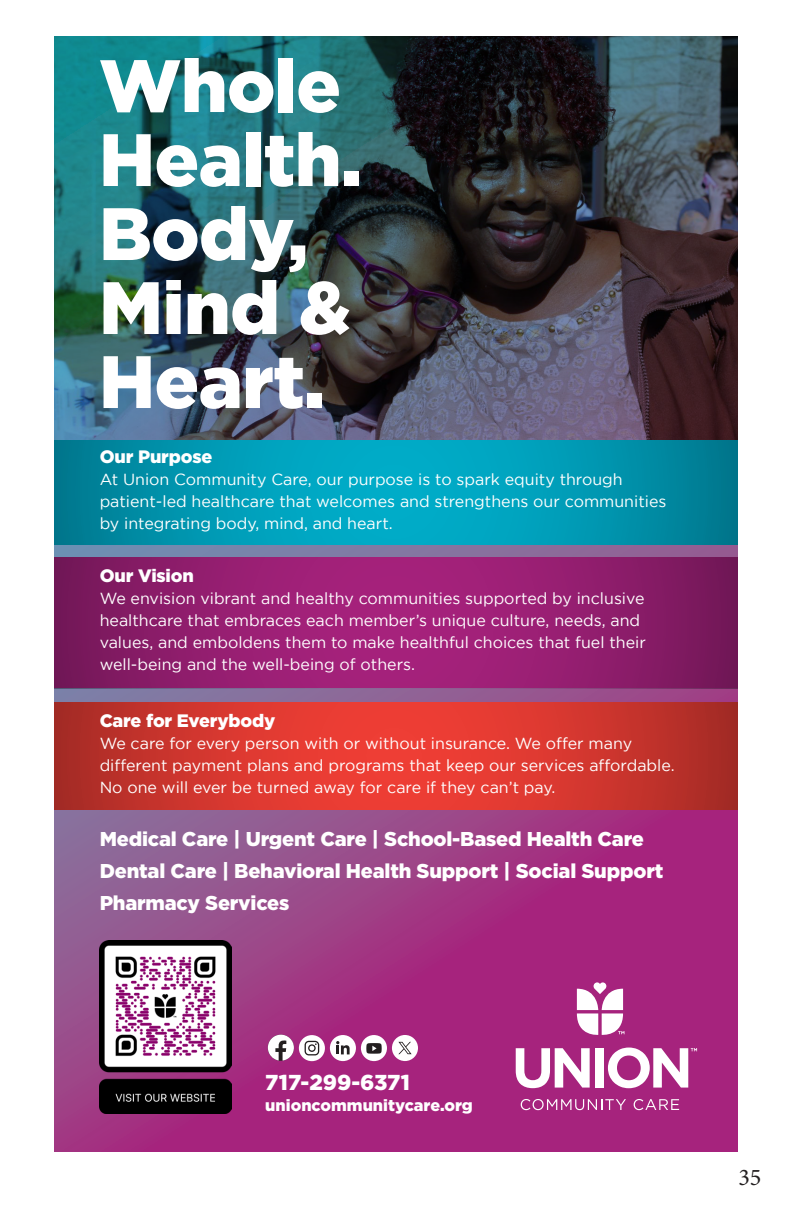
<style>
.page{position:relative;width:792px;height:1224px;background:#fff}
.page>*{position:absolute;margin:0;border:0;box-sizing:border-box;transform-origin:0 0}
.t1{font:900 74px/74px "Gotham";letter-spacing:-.01em;color:#fff}
.t2{font:24px "Minion Pro";color:#231f20}
.t3{font:900 21.6px "Gotham";color:#fff}
.t4{font:900 20px/32px "Gotham";letter-spacing:-.01em;color:#fff}
.t5{font:900 18px "Gotham";letter-spacing:-.01em;color:#fff}
.t6{font:900 16.2px "Gotham";color:#fff}
.t7{font:16px/22px "Gotham";color:#fff}
</style>
<div class="page">
<img style="left:54px;top:36px;width:684px;height:1116px">
<img style="left:100px;top:940px;width:131px;height:173px">
<svg style="left:54px;top:440px;width:684px;height:105px;background:#0098b2"></svg>
<svg style="left:54px;top:557px;width:684px;height:132px;background:#921e6e"></svg>
<svg style="left:54px;top:702px;width:684px;height:108px;background:#d2362e"></svg>
<svg style="left:521px;top:1099px;width:105px;height:11px"></svg>
<svg style="left:634px;top:1099px;width:45px;height:11px"></svg>
<svg style="left:516px;top:1048px;width:74px;height:40px"></svg>
<div style="left:595px;top:1048px;width:9px;height:40px;background:#fff"></div>
<svg style="left:608px;top:1048px;width:89px;height:40px"></svg>
<svg style="left:577px;top:982px;width:47px;height:55px"></svg>
<svg style="left:268px;top:1035px;width:26px;height:26px"></svg>
<svg style="left:299px;top:1035px;width:26px;height:26px"></svg>
<svg style="left:305px;top:1041px;width:14px;height:14px"></svg>
<div style="left:330px;top:1035px;width:26px;height:26px;background:#fff;border-radius:50%"></div>
<svg style="left:336px;top:1041px;width:14px;height:13px"></svg>
<div style="left:361px;top:1035px;width:26px;height:26px;background:#fff;border-radius:50%"></div>
<svg style="left:366px;top:1043px;width:16px;height:11px"></svg>
<div style="left:392px;top:1035px;width:26px;height:26px;background:#fff;border-radius:50%"></div>
<svg style="left:398px;top:1042px;width:14px;height:12px"></svg>
<p class="t1" style="left:99px;top:47px;width:264px">Whole<br>Health.<br>Body,<br>Mind &amp;<br>Heart.</p>
<p class="t5" style="left:100px;top:446px;width:114px">Our Purpose</p>
<p class="t7" style="left:100px;top:468px;width:568px">At Union Community Care, our purpose is to spark equity through patient-led healthcare that welcomes and strengthens our communities by integrating body, mind, and heart.</p>
<p class="t5" style="left:100px;top:565px;width:96px">Our Vision</p>
<p class="t7" style="left:100px;top:587px;width:548px">We envision vibrant and healthy communities supported by inclusive healthcare that embraces each member’s unique culture, needs, and values, and emboldens them to make healthful choices that fuel their well-being and the well-being of others.</p>
<p class="t5" style="left:100px;top:710px;width:177px">Care for Everybody</p>
<p class="t7" style="left:100px;top:732px;width:576px">We care for every person with or without insurance. We offer many different payment plans and programs that keep our services affordable.<br>No one will ever be turned away for care if they can’t pay.</p>
<p class="t4" style="left:100px;top:823px;width:565px">Medical Care | Urgent Care | School-Based Health Care<br>Dental Care | Behavioral Health Support | Social Support<br>Pharmacy Services</p>
<p class="t3" style="left:265px;top:1070px;width:146px">717-299-6371</p>
<p class="t6" style="left:265px;top:1096px;width:209px">unioncommunitycare.org</p>
<h2 class="t2" style="left:738px;top:1161px;width:25px">35</h2>
</div>
